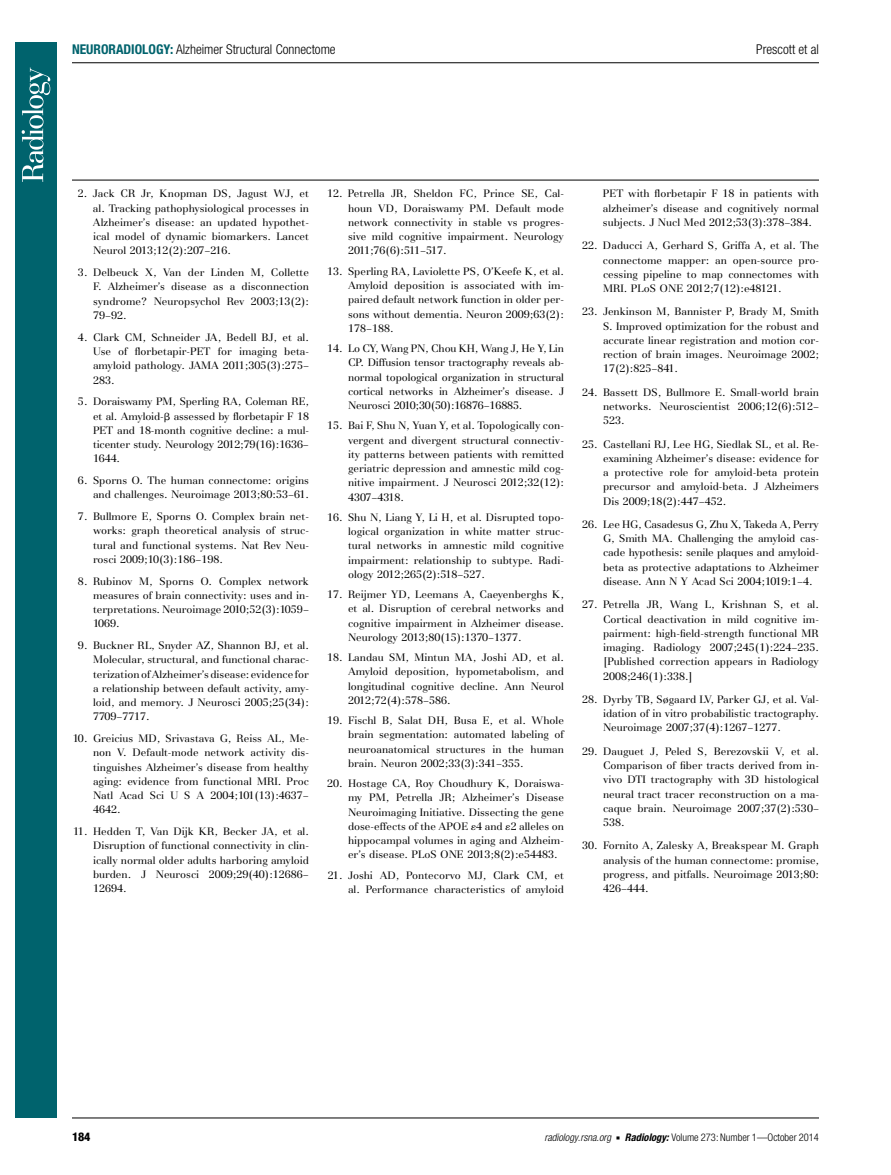
<style>
.page{position:relative;width:891px;height:1175px;background:#fff}
.page>*{position:absolute;margin:0;border:0;box-sizing:border-box;transform-origin:0 0}
.t1{font:300 condensed 13.5px "Helvetica Neue";color:#000}
.t2{font:800 condensed 12px "Helvetica Neue";color:#000}
.t3{font:10.8px/14.2px "AT Basilia";color:#000;text-align:justify}
.t4{font:300 condensed 10.5px "Helvetica Neue";color:#000}
.s1{font-weight:700;color:#00636d}
.s2{font-family:"Universal Greekwith Math Pi"}
.s3{font-style:italic}
.s4{font-family:"Universal Newswith Comm Pi";font-weight:400;font-stretch:normal;font-size:6px}
.s5{font-weight:700;font-style:italic}
</style>
<div class="page">
<hr style="left:72px;top:180px;width:747px;height:1px;background:#000">
<hr style="left:72px;top:1117px;width:747px;height:1px;background:#000">
<hr style="left:72px;top:62px;width:747px;height:1px;background:#000">
<div style="left:15px;top:42px;width:42px;height:1075px;background:#00636d"></div>
<svg style="left:22px;top:68px;width:28px;height:114px"></svg>
<p class="t1" style="left:72px;top:41px;width:265px"><span class="s1">NEURORADIOLOGY:</span> Alzheimer Structural Connectome</p>
<p class="t1" style="left:756px;top:41px;width:64px">Prescott et al</p>
<p class="t3" style="left:93px;top:187px;width:218px;text-indent:-15px">2. Jack CR Jr, Knopman DS, Jagust WJ, et al. Tracking pathophysiological processes in Alzheimer’s disease: an updated hypothet&shy;ical model of dynamic biomarkers. Lancet Neurol 2013;12(2):207–216.</p>
<p class="t3" style="left:93px;top:265px;width:218px;text-indent:-15px">3. Delbeuck X, Van der Linden M, Collette F. Alzheimer’s disease as a disconnection syndrome? Neuropsychol Rev 2003;13(2):<br>79–92.</p>
<p class="t3" style="left:93px;top:330px;width:218px;text-indent:-15px">4. Clark CM, Schneider JA, Bedell BJ, et al.<br>Use of florbetapir-PET for imaging beta&shy;amyloid pathology. JAMA 2011;305(3):275– 283.</p>
<p class="t3" style="left:93px;top:394px;width:218px;text-indent:-15px">5. Doraiswamy PM, Sperling RA, Coleman RE, et al. Amyloid-<span class="s2">b</span> assessed by florbetapir F 18<br>PET and 18-month cognitive decline: a mul&shy;ticenter study. Neurology 2012;79(16):1636– 1644.</p>
<p class="t3" style="left:78px;top:473px;width:233px;text-align:right">6. Sporns O. The human connectome: origins and challenges. Neuroimage 2013;80:53–61.</p>
<p class="t3" style="left:93px;top:509px;width:218px;text-indent:-15px">7. Bullmore E, Sporns O. Complex brain net&shy;works: graph theoretical analysis of struc&shy;tural and functional systems. Nat Rev Neu&shy;rosci 2009;10(3):186–198.</p>
<p class="t3" style="left:93px;top:574px;width:218px;text-indent:-15px">8. Rubinov M, Sporns O. Complex network measures of brain connectivity: uses and in&shy;terpretations. Neuroimage 2010;52(3):1059– 1069.</p>
<p class="t3" style="left:93px;top:638px;width:218px;text-indent:-15px">9. Buckner RL, Snyder AZ, Shannon BJ, et al.<br>Molecular, structural, and functional charac&shy;terization of Alzheimer’s disease: evidence for a relationship between default activity, amy&shy;loid, and memory. J Neurosci 2005;25(34):<br>7709–7717.</p>
<p class="t3" style="left:93px;top:731px;width:218px;text-indent:-20px">10. Greicius MD, Srivastava G, Reiss AL, Me&shy;non V. Default-mode network activity dis&shy;tinguishes Alzheimer’s disease from healthy aging: evidence from functional MRI. Proc Natl Acad Sci U S A 2004;101(13):4637– 4642.</p>
<p class="t3" style="left:93px;top:824px;width:218px;text-indent:-20px">11. Hedden T, Van Dijk KR, Becker JA, et al.<br>Disruption of functional connectivity in clin&shy;ically normal older adults harboring amyloid burden. J Neurosci 2009;29(40):12686– 12694.</p>
<p class="t3" style="left:348px;top:187px;width:218px;text-indent:-21px">12. Petrella JR, Sheldon FC, Prince SE, Cal&shy;houn VD, Doraiswamy PM. Default mode network connectivity in stable vs progres&shy;sive mild cognitive impairment. Neurology 2011;76(6):511–517.</p>
<p class="t3" style="left:348px;top:264px;width:218px;text-indent:-21px">13. Sperling RA, Laviolette PS, O’Keefe K, et al.<br>Amyloid deposition is associated with im&shy;paired default network function in older per&shy;sons without dementia. Neuron 2009;63(2):<br>178–188.</p>
<p class="t3" style="left:348px;top:341px;width:218px;text-indent:-21px">14. Lo CY, Wang PN, Chou KH, Wang J, He Y, Lin CP. Diffusion tensor tractography reveals ab&shy;normal topological organization in structural cortical networks in Alzheimer’s disease. J Neurosci 2010;30(50):16876–16885.</p>
<p class="t3" style="left:348px;top:418px;width:218px;text-indent:-21px">15. Bai F, Shu N, Yuan Y, et al. Topologically con&shy;vergent and divergent structural connectiv&shy;ity patterns between patients with remitted geriatric depression and amnestic mild cog&shy;nitive impairment. J Neurosci 2012;32(12):<br>4307–4318.</p>
<p class="t3" style="left:348px;top:510px;width:218px;text-indent:-21px">16. Shu N, Liang Y, Li H, et al. Disrupted topo&shy;logical organization in white matter struc&shy;tural networks in amnestic mild cognitive impairment: relationship to subtype. Radi&shy;ology 2012;265(2):518–527.</p>
<p class="t3" style="left:348px;top:587px;width:218px;text-indent:-21px">17. Reijmer YD, Leemans A, Caeyenberghs K, et al. Disruption of cerebral networks and cognitive impairment in Alzheimer disease.<br>Neurology 2013;80(15):1370–1377.</p>
<p class="t3" style="left:348px;top:650px;width:218px;text-indent:-21px">18. Landau SM, Mintun MA, Joshi AD, et al.<br>Amyloid deposition, hypometabolism, and longitudinal cognitive decline. Ann Neurol 2012;72(4):578–586.</p>
<p class="t3" style="left:348px;top:713px;width:218px;text-indent:-21px">19. Fischl B, Salat DH, Busa E, et al. Whole brain segmentation: automated labeling of neuroanatomical structures in the human brain. Neuron 2002;33(3):341–355.</p>
<p class="t3" style="left:348px;top:776px;width:218px;text-indent:-21px">20. Hostage CA, Roy Choudhury K, Doraiswa&shy;my PM, Petrella JR; Alzheimer’s Disease Neuroimaging Initiative. Dissecting the gene dose-effects of the APOE <span class="s2">´</span>4 and <span class="s2">´</span>2 alleles on hippocampal volumes in aging and Alzheim&shy;er’s disease. PLoS ONE 2013;8(2):e54483.</p>
<p class="t3" style="left:328px;top:868px;width:238px;text-align:right">21. Joshi AD, Pontecorvo MJ, Clark CM, et al. Performance characteristics of amyloid</p>
<p class="t3" style="left:603px;top:187px;width:218px">PET with florbetapir F 18 in patients with alzheimer’s disease and cognitively normal subjects. J Nucl Med 2012;53(3):378–384.</p>
<p class="t3" style="left:603px;top:238px;width:218px;text-indent:-21px">22. Daducci A, Gerhard S, Griffa A, et al. The connectome mapper: an open-source pro&shy;cessing pipeline to map connectomes with MRI. PLoS ONE 2012;7(12):e48121.</p>
<p class="t3" style="left:603px;top:305px;width:218px;text-indent:-21px">23. Jenkinson M, Bannister P, Brady M, Smith S. Improved optimization for the robust and accurate linear registration and motion cor&shy;rection of brain images. Neuroimage 2002; 17(2):825–841.</p>
<p class="t3" style="left:603px;top:385px;width:218px;text-indent:-21px">24. Bassett DS, Bullmore E. Small-world brain networks. Neuroscientist 2006;12(6):512– 523.</p>
<p class="t3" style="left:603px;top:437px;width:218px;text-indent:-21px">25. Castellani RJ, Lee HG, Siedlak SL, et al. Re&shy;examining Alzheimer’s disease: evidence for a protective role for amyloid-beta protein precursor and amyloid-beta. J Alzheimers Dis 2009;18(2):447–452.</p>
<p class="t3" style="left:603px;top:517px;width:218px;text-indent:-21px">26. Lee HG, Casadesus G, Zhu X, Takeda A, Perry G, Smith MA. Challenging the amyloid cas&shy;cade hypothesis: senile plaques and amyloid&shy;beta as protective adaptations to Alzheimer disease. Ann N Y Acad Sci 2004;1019:1–4.</p>
<p class="t3" style="left:603px;top:597px;width:218px;text-indent:-21px">27. Petrella JR, Wang L, Krishnan S, et al.<br>Cortical deactivation in mild cognitive im&shy;pairment: high-field-strength functional MR imaging. Radiology 2007;245(1):224–235. [Published correction appears in Radiology 2008;246(1):338.]</p>
<p class="t3" style="left:603px;top:692px;width:218px;text-indent:-21px">28. Dyrby TB, Søgaard LV, Parker GJ, et al. Val&shy;idation of in vitro probabilistic tractography.<br>Neuroimage 2007;37(4):1267–1277.</p>
<p class="t3" style="left:603px;top:744px;width:218px;text-indent:-21px">29. Dauguet J, Peled S, Berezovskii V, et al.<br>Comparison of fiber tracts derived from in&shy;vivo DTI tractography with 3D histological neural tract tracer reconstruction on a ma&shy;caque brain. Neuroimage 2007;37(2):530– 538.</p>
<p class="t3" style="left:603px;top:838px;width:217px;text-indent:-21px">30. Fornito A, Zalesky A, Breakspear M. Graph analysis of the human connectome: promise, progress, and pitfalls. Neuroimage 2013;80:<br>426–444.</p>
<p class="t2" style="left:72px;top:1128px;width:20px">184</p>
<p class="t4" style="left:545px;top:1130px;width:276px"><span class="s3">radiology.rsna.org</span> <span class="s4">n</span> <span class="s5">Radiology:</span> Volume 273: Number 1—October 2014</p>
</div>
